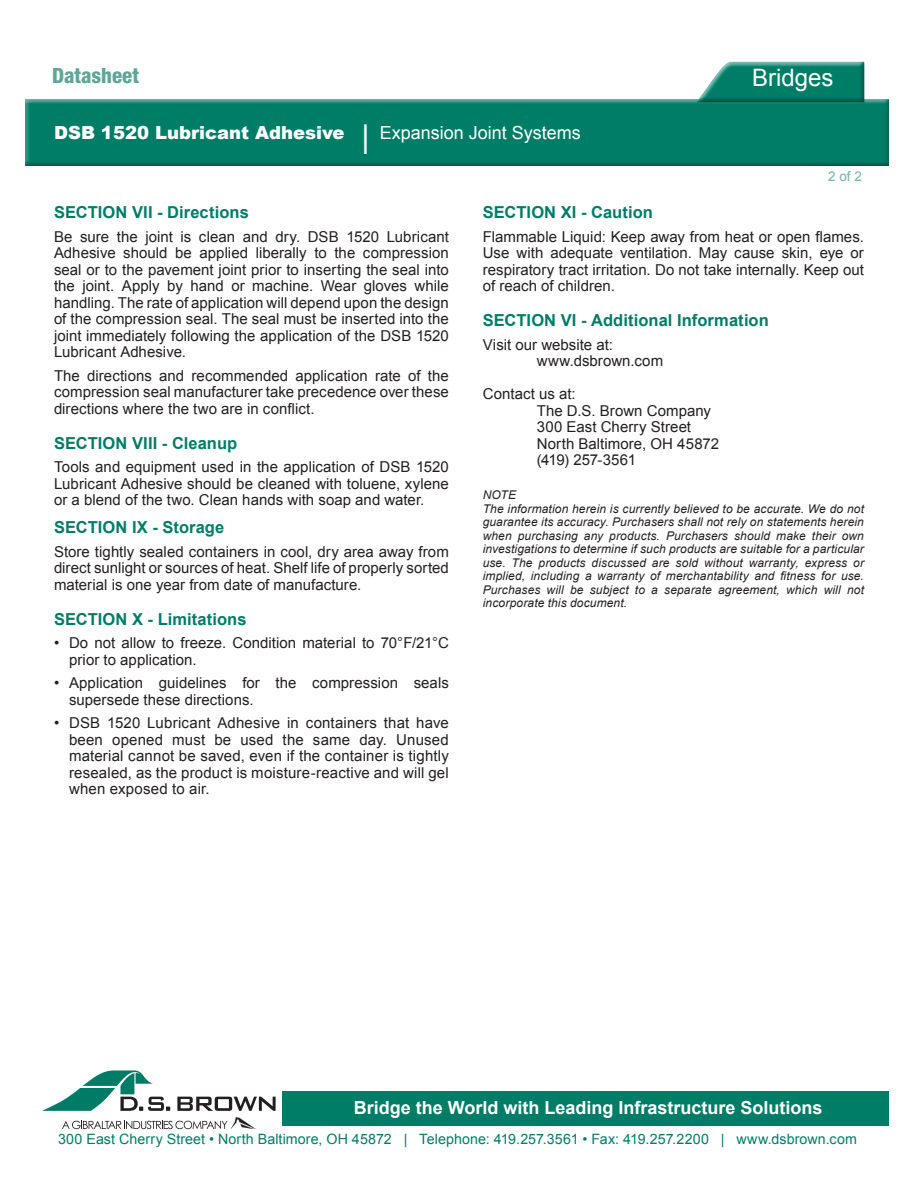
<style>
.page{position:relative;width:918px;height:1188px;background:#fff}
.page>*{position:absolute;margin:0;border:0;box-sizing:border-box;transform-origin:0 0}
.t1{font:24px "Arial";color:#fff}
.t2{font:800 condensed 21px "Helvetica Neue LT Std";color:#5da698}
.t3{font:700 18px "Arial";color:#fff}
.t4{font:900 18px "Arial";color:#fff}
.t5{font:700 16.5px "Arial";letter-spacing:.005em;color:#007d67}
.t6{font:15px/16.5px "Arial";letter-spacing:.005em;color:#231f20;text-align:justify}
.t7{font:14.25px "Arial";letter-spacing:.005em;color:#007d67}
.t8{font:13.5px "Arial";color:#77b2a6}
.t9{font:italic 12px/13.5px "Arial";letter-spacing:.01em;color:#231f20}
.s1{font-weight:400;font-size:31.5px}
.s2{font-weight:400}
</style>
<div class="page">
<div style="left:24px;top:99px;width:867px;height:68px;background:#007d67"></div>
<div style="left:693px;top:60px;width:173px;height:45px;background:#fff"></div>
<div style="left:694px;top:61px;width:172px;height:44px;background:#007d67;opacity:.75"></div>
<svg style="left:62px;top:1117px;width:194px;height:12px"></svg>
<svg style="left:42px;top:1070px;width:128px;height:41px"></svg>
<svg style="left:177px;top:1097px;width:99px;height:14px"></svg>
<div style="left:282px;top:1092px;width:607px;height:34px;background:#007d67"></div>
<h2 class="t2" style="left:52px;top:62px;width:89px">Datasheet</h2>
<p class="t4" style="left:54px;top:123px;width:528px">DSB 1520 Lubricant Adhesive <span class="s1">|</span> <span class="s2">Expansion Joint Systems</span></p>
<h1 class="t1" style="left:752px;top:61px;width:83px">Bridges</h1>
<p class="t8" style="left:828px;top:168px;width:35px">2 of 2</p>
<p class="t5" style="left:54px;top:202px;width:196px">SECTION VII - Directions</p>
<p class="t6" style="left:54px;top:229px;width:396px">Be sure the joint is clean and dry. DSB 1520 Lubricant Adhesive should be applied liberally to the compression seal or to the pavement joint prior to inserting the seal into the joint. Apply by hand or machine. Wear gloves while handling. The rate of application will depend upon the design of the compression seal. The seal must be inserted into the joint immediately following the application of the DSB 1520<br>Lubricant Adhesive.</p>
<p class="t6" style="left:54px;top:368px;width:396px">The directions and recommended application rate of the compression seal manufacturer take precedence over these directions where the two are in conflict.</p>
<p class="t5" style="left:54px;top:432px;width:185px">SECTION VIII - Cleanup</p>
<p class="t6" style="left:54px;top:459px;width:396px">Tools and equipment used in the application of DSB 1520<br>Lubricant Adhesive should be cleaned with toluene, xylene or a blend of the two. Clean hands with soap and water.</p>
<p class="t5" style="left:54px;top:517px;width:172px">SECTION IX - Storage</p>
<p class="t6" style="left:54px;top:544px;width:396px">Store tightly sealed containers in cool, dry area away from direct sunlight or sources of heat. Shelf life of properly sorted material is one year from date of manufacture.</p>
<p class="t5" style="left:54px;top:608px;width:194px">SECTION X - Limitations</p>
<p class="t6" style="left:69px;top:635px;width:381px;text-indent:-15px">• Do not allow to freeze. Condition material to 70°F/21°C prior to application.</p>
<p class="t6" style="left:69px;top:675px;width:381px;text-indent:-15px">• Application guidelines for the compression seals supersede these directions.</p>
<p class="t6" style="left:69px;top:715px;width:381px;text-indent:-15px">• DSB 1520 Lubricant Adhesive in containers that have been opened must be used the same day. Unused material cannot be saved, even if the container is tightly resealed, as the product is moisture-reactive and will gel when exposed to air.</p>
<p class="t5" style="left:483px;top:202px;width:172px">SECTION XI - Caution</p>
<p class="t6" style="left:483px;top:229px;width:383px">Flammable Liquid: Keep away from heat or open flames.<br>Use with adequate ventilation. May cause skin, eye or respiratory tract irritation. Do not take internally. Keep out of reach of children.</p>
<p class="t5" style="left:483px;top:310px;width:288px">SECTION VI - Additional Information</p>
<p class="t6" style="left:537px;top:337px;width:128px;text-indent:-54px">Visit our website at: www.dsbrown.com</p>
<p class="t6" style="left:537px;top:386px;width:184px;text-align:left;text-indent:-54px">Contact us at:<br>The D.S. Brown Company<br>300 East Cherry Street<br>North Baltimore, OH 45872 (419) 257-3561</p>
<p class="t9" style="left:483px;top:489px;width:383px">NOTE<br>The information herein is currently believed to be accurate. We do not guarantee its accuracy. Purchasers shall not rely on statements herein when purchasing any products. Purchasers should make their own investigations to determine if such products are suitable for a particular use. The products discussed are sold without warranty, express or implied, including a warranty of merchantability and fitness for use.<br>Purchases will be subject to a separate agreement, which will not incorporate this document.</p>
<p class="t3" style="left:354px;top:1096px;width:470px">Bridge the World with Leading Infrastructure Solutions</p>
<p class="t7" style="left:58px;top:1130px;width:800px">300 East Cherry Street • North Baltimore, OH 45872 | Telephone: 419.257.3561 • Fax: 419.257.2200 | www.dsbrown.com</p>
</div>
